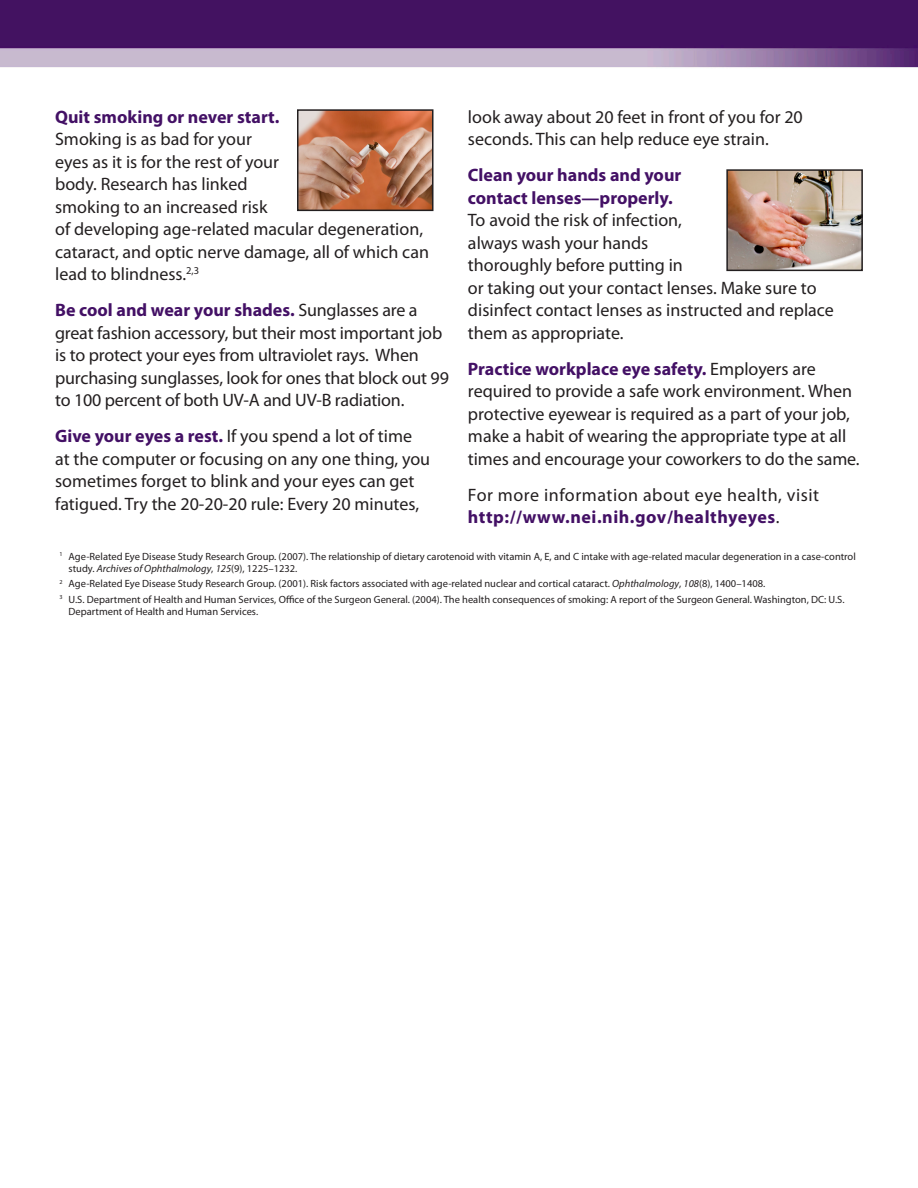
<style>
.page{position:relative;width:918px;height:1188px;background:#fff}
.page>*{position:absolute;margin:0;border:0;box-sizing:border-box;transform-origin:0 0}
.t1{font:18px/22.5px "Myriad Pro";color:#231f20}
.t2{font:700 18px/22.5px "Myriad Pro";color:#431065}
.t3{font:18px/22.5px "Myriad Pro";letter-spacing:.03em;color:#231f20}
.t4{font:10.5px/12px "Myriad Pro";color:#231f20}
.s1{font-weight:400;color:#231f20}
.s2{font-weight:700;color:#431065}
.s3{font-style:italic}
</style>
<div class="page">
<img style="left:0;top:0;width:918px;height:68px">
<img style="left:300px;top:112px;width:131px;height:96px">
<div style="left:297px;top:109px;width:137px;height:102px;border:2px solid #231f20"></div>
<img style="left:729px;top:172px;width:131px;height:96px">
<div style="left:726px;top:169px;width:137px;height:102px;border:2px solid #231f20"></div>
<p class="t1" style="left:468px;top:105px;width:336px">look away about 20 feet in front of you for 20 seconds. This can help reduce eye strain.</p>
<h3 class="t2" style="left:468px;top:163px;width:215px">Clean your hands and your contact lenses—properly.</h3>
<p class="t1" style="left:468px;top:209px;width:367px">To avoid the risk of infection,<br>always wash your hands<br>thoroughly before putting in<br>or taking out your contact lenses. Make sure to disinfect contact lenses as instructed and replace them as appropriate.</p>
<h3 class="t2" style="left:468px;top:357px;width:349px">Practice workplace eye safety. <span class="s1">Employers are</span></h3>
<p class="t1" style="left:468px;top:380px;width:393px">required to provide a safe work environment. When protective eyewear is required as a part of your job, make a habit of wearing the appropriate type at all times and encourage your coworkers to do the same.</p>
<p class="t3" style="left:468px;top:483px;width:353px">For more information about eye health, visit <span class="s2">http://www.nei.nih.gov/healthyeyes</span>.</p>
<p class="t4" style="left:69px;top:550px;width:789px;text-indent:-9px"><sup>1</sup> Age-Related Eye Disease Study Research Group. (2007). The relationship of dietary carotenoid with vitamin A, E, and C intake with age-related macular degeneration in a case-control study. <span class="s3">Archives of Ophthalmology</span>, <span class="s3">125</span>(9), 1225–1232.</p>
<p class="t4" style="left:60px;top:576px;width:787px;line-height:15.5px"><sup>2</sup> Age-Related Eye Disease Study Research Group. (2001). Risk factors associated with age-related nuclear and cortical cataract. <span class="s3">Ophthalmology</span>, <span class="s3">108</span>(8), 1400–1408.<br><sup>3</sup> U.S. Department of Health and Human Services, Office of the Surgeon General. (2004). The health consequences of smoking: A report of the Surgeon General. Washington, DC: U.S.</p>
<p class="t4" style="left:69px;top:605px;width:191px">Department of Health and Human Services.</p>
<h3 class="t2" style="left:55px;top:105px;width:226px">Quit smoking or never start.</h3>
<p class="t1" style="left:55px;top:128px;width:375px">Smoking is as bad for your<br>eyes as it is for the rest of your<br>body. Research has linked<br>smoking to an increased risk<br>of developing age-related macular degeneration, cataract, and optic nerve damage, all of which can lead to blindness.<sup>2,3</sup></p>
<h3 class="t2" style="left:55px;top:298px;width:364px">Be cool and wear your shades. <span class="s1">Sunglasses are a</span></h3>
<p class="t1" style="left:55px;top:321px;width:395px">great fashion accessory, but their most important job is to protect your eyes from ultraviolet rays. When purchasing sunglasses, look for ones that block out 99 to 100 percent of both UV-A and UV-B radiation.</p>
<h3 class="t1" style="left:55px;top:425px;width:358px"><span class="s2">Give your eyes a rest.</span> If you spend a lot of time</h3>
<p class="t1" style="left:55px;top:447px;width:377px">at the computer or focusing on any one thing, you sometimes forget to blink and your eyes can get fatigued. Try the 20-20-20 rule: Every 20 minutes,</p>
</div>
